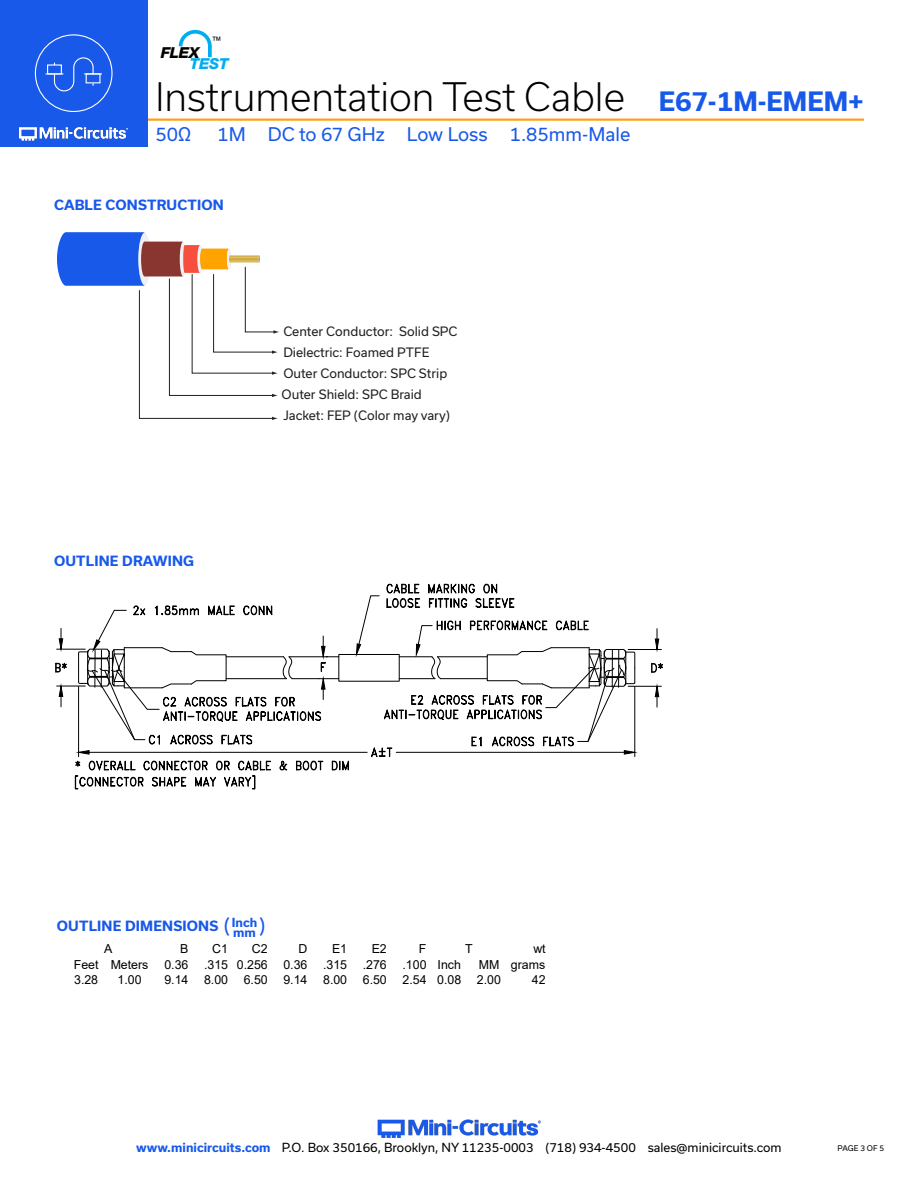
<style>
.page{position:relative;width:918px;height:1188px;background:#fff}
.page>*{position:absolute;margin:0;border:0;box-sizing:border-box;transform-origin:0 0}
.t1{font:300 37.5px "Usual";color:#000}
.Blue_Headers{font:19.5px "Usual";color:#1859ea}
.t2{font:18px "Usual";color:#1859ea}
.t3{font:italic 800 15.15px "Helvetica Neue";color:#00aeef}
.t4{font:italic 800 15.15px "Helvetica Neue";color:#000}
.Blue_Headers-2{font:700 13.5px "Usual";letter-spacing:.015em;color:#1859ea}
.t5{font:12.45px/21px "Usual";color:#231f20}
.t6{font:12.45px "Arial";color:#000}
.t7{font:12px "Usual";color:#000}
.Blue_Headers-3{font:700 12px "Usual";color:#1859ea}
.t8{font:10.2px "Arial";color:#000}
.t9{font:7.5px "Usual";color:#000}
.s1{font-weight:700;font-size:25.5px;color:#1859ea}
.s2{font-weight:700;color:#1859ea}
</style>
<div class="page">
<img style="left:377px;top:1119px;width:164px;height:19px">
<hr style="left:111px;top:118px;width:753px;height:3px;background:#faa21b">
<div style="left:0;top:0;width:147px;height:147px;background:#1859ea"></div>
<hr style="left:917px;top:0;width:1px;height:147px;background:#1859ea">
<img style="left:18px;top:126px;width:111px;height:15px">
<div style="left:35px;top:34px;width:77px;height:78px;border:1px solid #fff;border-radius:50%"></div>
<svg style="left:46px;top:57px;width:56px;height:35px"></svg>
<svg style="left:178px;top:29px;width:34px;height:18px"></svg>
<svg style="left:208px;top:46px;width:4px;height:11px"></svg>
<svg style="left:57px;top:232px;width:222px;height:188px"></svg>
<hr style="left:89px;top:752px;width:278px;height:1px;background:#000">
<div style="left:338px;top:654px;width:62px;height:28px;border:1px solid #000"></div>
<svg style="left:55px;top:605px;width:295px;height:185px"></svg>
<hr style="left:628px;top:649px;width:33px;height:1px;background:#000">
<hr style="left:628px;top:686px;width:33px;height:1px;background:#000">
<svg style="left:655px;top:629px;width:4px;height:20px"></svg>
<svg style="left:655px;top:686px;width:4px;height:21px"></svg>
<svg style="left:651px;top:663px;width:12px;height:10px"></svg>
<svg style="left:356px;top:583px;width:280px;height:174px"></svg>
<p class="t8" style="left:212px;top:33px;width:12px">™</p>
<p class="t4" style="left:161px;top:44px;width:40px">FLEX</p>
<p class="t3" style="left:190px;top:54px;width:41px">TEST</p>
<h1 class="t1" style="left:155px;top:75px;width:710px">Instrumentation Test Cable <span class="s1">E67-1M-EMEM+</span></h1>
<h3 class="t2" style="left:155px;top:124px;width:37px">50Ω</h3>
<h3 class="t2" style="left:217px;top:124px;width:414px">1M DC to 67 GHz Low Loss 1.85mm-Male</h3>
<p class="Blue_Headers-2" style="left:54px;top:197px;width:171px">CABLE CONSTRUCTION</p>
<p class="Blue_Headers-2" style="left:54px;top:553px;width:142px">OUTLINE DRAWING</p>
<p class="t5" style="left:283px;top:321px;width:176px">Center Conductor: Solid SPC<br>Dielectric: Foamed PTFE<br>Outer Conductor: SPC Strip</p>
<p class="t5" style="left:283px;top:405px;width:168px">Jacket: FEP (Color may vary)</p>
<p class="t5" style="left:282px;top:384px;width:142px">Outer Shield: SPC Braid</p>
<p class="Blue_Headers-2" style="left:57px;top:919px;width:163px">OUTLINE DIMENSIONS</p>
<p class="Blue_Headers" style="left:224px;top:915px;width:8px">(</p>
<p class="Blue_Headers-3" style="left:232px;top:915px;width:27px">Inch</p>
<p class="Blue_Headers" style="left:259px;top:915px;width:8px">)</p>
<p class="Blue_Headers-3" style="left:233px;top:926px;width:24px">mm</p>
<p class="t6" style="left:180px;top:940px;width:10px">B</p>
<p class="t6" style="left:212px;top:940px;width:17px">C1</p>
<p class="t6" style="left:252px;top:940px;width:17px">C2</p>
<p class="t6" style="left:299px;top:940px;width:10px">D</p>
<p class="t6" style="left:332px;top:940px;width:17px">E1</p>
<p class="t6" style="left:372px;top:940px;width:17px">E2</p>
<p class="t6" style="left:419px;top:940px;width:9px">F</p>
<p class="t6" style="left:533px;top:940px;width:14px">wt</p>
<p class="t6" style="left:104px;top:940px;width:10px">A</p>
<p class="t6" style="left:465px;top:940px;width:9px">T</p>
<p class="t6" style="left:74px;top:956px;width:76px">Feet Meters</p>
<p class="t6" style="left:164px;top:956px;width:26px">0.36</p>
<p class="t6" style="left:204px;top:956px;width:65px">.315 0.256</p>
<p class="t6" style="left:283px;top:956px;width:26px">0.36</p>
<p class="t6" style="left:323px;top:956px;width:26px">.315</p>
<p class="t6" style="left:363px;top:956px;width:26px">.276</p>
<p class="t6" style="left:403px;top:956px;width:60px">.100 Inch</p>
<p class="t6" style="left:479px;top:956px;width:68px">MM grams</p>
<p class="t6" style="left:74px;top:971px;width:26px">3.28</p>
<p class="t6" style="left:118px;top:971px;width:26px">1.00</p>
<p class="t6" style="left:164px;top:971px;width:26px">9.14</p>
<p class="t6" style="left:204px;top:971px;width:26px">8.00</p>
<p class="t6" style="left:244px;top:971px;width:26px">6.50</p>
<p class="t6" style="left:283px;top:971px;width:26px">9.14</p>
<p class="t6" style="left:323px;top:971px;width:26px">8.00</p>
<p class="t6" style="left:363px;top:971px;width:26px">6.50</p>
<p class="t6" style="left:403px;top:971px;width:60px">2.54 0.08</p>
<p class="t6" style="left:477px;top:971px;width:26px">2.00</p>
<p class="t6" style="left:532px;top:971px;width:15px">42</p>
<p class="t7" style="left:136px;top:1141px;width:647px"><span class="s2">www.minicircuits.com</span> P.O. Box 350166, Brooklyn, NY 11235-0003 (718) 934-4500 sales@minicircuits.com</p>
<p class="t9" style="left:838px;top:1144px;width:48px">PAGE 3 OF 5</p>
</div>
